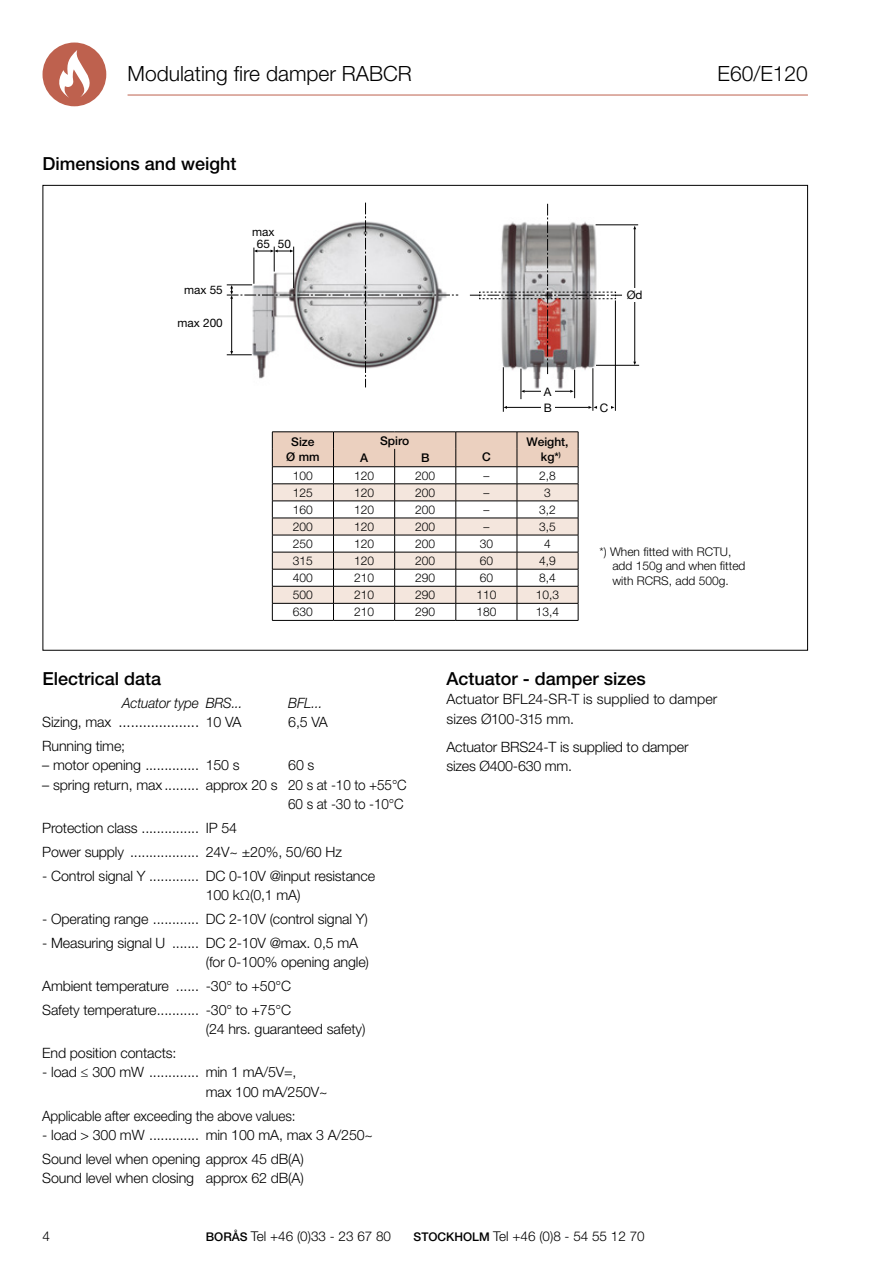
<style>
.page{position:relative;width:893px;height:1263px;background:#fff}
.page>*{position:absolute;margin:0;border:0;box-sizing:border-box;transform-origin:0 0}
.t1{font:300 21px "Helvetica Neue LT Std";color:#000}
.t2{font:500 18px "Helvetica Neue LT Std";color:#000}
.t3{font:300 15px "Helvetica Neue LT Std";color:#000}
.t4{font:300 14.25px/19.5px "Helvetica Neue LT Std";letter-spacing:-.01em;color:#000}
.t5{font:300 14.25px/19.5px "Helvetica Neue LT Std";letter-spacing:.01em;color:#000}
.t6{font:300 14.25px "Helvetica Neue LT Std";letter-spacing:-.01em;color:#000;scale:.95 1}
.t7{font:italic 300 14.25px "Helvetica Neue LT Std";letter-spacing:-.01em;color:#000;scale:.95 1}
.t8{font:300 13.5px "Helvetica Neue LT Std";color:#000}
.t9{font:300 12px/14.4px "Helvetica Neue LT Std";color:#000}
.t10{font:500 12px/14.4px "Helvetica Neue LT Std";color:#000;text-align:center}
.t11{font:11.7px/11.7px "Helvetica Neue";color:#000}
.s1{font-size:14.25px}
.s2{font-weight:500;font-size:12px}
</style>
<div class="page">
<div style="left:43px;top:43px;width:63px;height:63px;background:#be614e;border-radius:50%"></div>
<svg style="left:59px;top:50px;width:46px;height:48px"></svg>
<hr style="left:128px;top:95px;width:680px;height:1px;background:#be614e">
<hr style="left:272px;top:620px;width:61px;height:1px;background:#000">
<hr style="left:333px;top:620px;width:62px;height:1px;background:#000">
<hr style="left:395px;top:620px;width:61px;height:1px;background:#000">
<hr style="left:456px;top:620px;width:61px;height:1px;background:#000">
<hr style="left:517px;top:620px;width:61px;height:1px;background:#000">
<svg style="left:272px;top:432px;width:307px;height:188px"></svg>
<hr style="left:272px;top:466px;width:61px;height:1px;background:#000">
<hr style="left:333px;top:466px;width:62px;height:1px;background:#000">
<hr style="left:395px;top:466px;width:61px;height:1px;background:#000">
<hr style="left:456px;top:466px;width:61px;height:1px;background:#000">
<hr style="left:517px;top:466px;width:61px;height:1px;background:#000">
<hr style="left:272px;top:501px;width:61px;height:1px;background:#000">
<hr style="left:333px;top:501px;width:62px;height:1px;background:#000">
<hr style="left:395px;top:501px;width:61px;height:1px;background:#000">
<hr style="left:456px;top:501px;width:61px;height:1px;background:#000">
<hr style="left:517px;top:501px;width:61px;height:1px;background:#000">
<hr style="left:272px;top:535px;width:61px;height:1px;background:#000">
<hr style="left:333px;top:535px;width:62px;height:1px;background:#000">
<hr style="left:395px;top:535px;width:61px;height:1px;background:#000">
<hr style="left:456px;top:535px;width:61px;height:1px;background:#000">
<hr style="left:517px;top:535px;width:61px;height:1px;background:#000">
<hr style="left:272px;top:569px;width:61px;height:1px;background:#000">
<hr style="left:333px;top:569px;width:62px;height:1px;background:#000">
<hr style="left:395px;top:569px;width:61px;height:1px;background:#000">
<hr style="left:456px;top:569px;width:61px;height:1px;background:#000">
<hr style="left:517px;top:569px;width:61px;height:1px;background:#000">
<hr style="left:272px;top:603px;width:61px;height:1px;background:#000">
<hr style="left:333px;top:603px;width:62px;height:1px;background:#000">
<hr style="left:395px;top:603px;width:61px;height:1px;background:#000">
<hr style="left:456px;top:603px;width:61px;height:1px;background:#000">
<hr style="left:517px;top:603px;width:61px;height:1px;background:#000">
<hr style="left:634px;top:229px;width:1px;height:133px;background:#000">
<hr style="left:596px;top:365px;width:43px;height:1px;background:#000">
<hr style="left:596px;top:224px;width:42px;height:1px;background:#000">
<div style="left:632px;top:288px;width:5px;height:13px;background:#fff"></div>
<hr style="left:507px;top:407px;width:82px;height:1px;background:#000">
<hr style="left:503px;top:367px;width:1px;height:45px;background:#000">
<hr style="left:592px;top:368px;width:1px;height:43px;background:#000">
<hr style="left:615px;top:300px;width:1px;height:111px;background:#000">
<svg style="left:588px;top:406px;width:9px;height:3px"></svg>
<div style="left:541px;top:405px;width:14px;height:5px;background:#fff"></div>
<hr style="left:521px;top:369px;width:1px;height:30px;background:#000">
<svg style="left:227px;top:203px;width:231px;height:184px"></svg>
<svg style="left:470px;top:204px;width:152px;height:194px"></svg>
<h1 class="t1" style="left:128px;top:61px;width:286px">Modulating fire damper RABCR</h1>
<h1 class="t1" style="left:718px;top:61px;width:92px">E60/E120</h1>
<p class="t2" style="left:43px;top:153px;width:196px">Dimensions and weight</p>
<p class="t11" style="left:184px;top:285px;width:40px">max 55</p>
<p class="t11" style="left:178px;top:318px;width:47px">max 200</p>
<p class="t11" style="left:257px;top:226px;width:36px;text-indent:-5px">max<br>65 50</p>
<p class="t11" style="left:627px;top:289px;width:17px">Ød</p>
<p class="t11" style="left:544px;top:386px;width:9px">A</p>
<p class="t10" style="left:286px;top:435px;width:35px">Size<br>Ø mm</p>
<p class="t10" style="left:380px;top:433px;width:31px">Spiro</p>
<p class="t10" style="left:360px;top:450px;width:10px">A</p>
<p class="t10" style="left:421px;top:450px;width:10px">B</p>
<p class="t10" style="left:482px;top:449px;width:10px">C</p>
<p class="t11" style="left:544px;top:402px;width:10px">B</p>
<p class="t11" style="left:600px;top:402px;width:10px">C</p>
<p class="t10" style="left:527px;top:435px;width:44px">Weight, kg*<sup>)</sup></p>
<p class="t9" style="left:293px;top:468px;width:22px">100</p>
<p class="t9" style="left:354px;top:468px;width:22px">120</p>
<p class="t9" style="left:415px;top:468px;width:22px">200</p>
<p class="t9" style="left:483px;top:468px;width:7px">–</p>
<p class="t9" style="left:539px;top:468px;width:18px">2,8</p>
<p class="t9" style="left:293px;top:485px;width:22px">125</p>
<p class="t9" style="left:354px;top:485px;width:22px">120</p>
<p class="t9" style="left:415px;top:485px;width:22px">200</p>
<p class="t9" style="left:483px;top:485px;width:7px">–</p>
<p class="t9" style="left:544px;top:485px;width:8px">3</p>
<p class="t9" style="left:293px;top:502px;width:22px">160</p>
<p class="t9" style="left:354px;top:502px;width:22px">120</p>
<p class="t9" style="left:415px;top:502px;width:22px">200</p>
<p class="t9" style="left:483px;top:502px;width:7px">–</p>
<p class="t9" style="left:539px;top:502px;width:18px">3,2</p>
<p class="t9" style="left:293px;top:519px;width:22px">200</p>
<p class="t9" style="left:354px;top:519px;width:22px">120</p>
<p class="t9" style="left:415px;top:519px;width:22px">200</p>
<p class="t9" style="left:483px;top:519px;width:7px">–</p>
<p class="t9" style="left:539px;top:519px;width:18px">3,5</p>
<p class="t9" style="left:293px;top:536px;width:22px">250</p>
<p class="t9" style="left:354px;top:536px;width:22px">120</p>
<p class="t9" style="left:415px;top:536px;width:22px">200</p>
<p class="t9" style="left:480px;top:536px;width:15px">30</p>
<p class="t9" style="left:544px;top:536px;width:8px">4</p>
<p class="t9" style="left:293px;top:553px;width:22px">315</p>
<p class="t9" style="left:354px;top:553px;width:22px">120</p>
<p class="t9" style="left:415px;top:553px;width:22px">200</p>
<p class="t9" style="left:480px;top:553px;width:15px">60</p>
<p class="t9" style="left:539px;top:553px;width:18px">4,9</p>
<p class="t9" style="left:293px;top:570px;width:22px">400</p>
<p class="t9" style="left:354px;top:570px;width:22px">210</p>
<p class="t9" style="left:415px;top:570px;width:22px">290</p>
<p class="t9" style="left:480px;top:570px;width:15px">60</p>
<p class="t9" style="left:539px;top:570px;width:18px">8,4</p>
<p class="t9" style="left:293px;top:587px;width:22px">500</p>
<p class="t9" style="left:354px;top:587px;width:22px">210</p>
<p class="t9" style="left:415px;top:587px;width:22px">290</p>
<p class="t9" style="left:476px;top:587px;width:22px">110</p>
<p class="t9" style="left:536px;top:587px;width:25px">10,3</p>
<p class="t9" style="left:293px;top:604px;width:22px">630</p>
<p class="t9" style="left:354px;top:604px;width:22px">210</p>
<p class="t9" style="left:415px;top:604px;width:22px">290</p>
<p class="t9" style="left:476px;top:604px;width:22px">180</p>
<p class="t9" style="left:536px;top:604px;width:25px">13,4</p>
<p class="t9" style="left:612px;top:544px;width:135px;text-indent:-13px">*) When fitted with RCTU, add 150g and when fitted with RCRS, add 500g.</p>
<p class="t2" style="left:43px;top:668px;width:120px">Electrical data</p>
<p class="t7" style="left:122px;top:694px;width:128px">Actuator type BRS...</p>
<p class="t7" style="left:288px;top:694px;width:37px">BFL...</p>
<p class="t3" style="left:42px;top:712px;width:201px"><span class="s1">Sizing, max</span> .................... <span class="s1">10 VA</span></p>
<p class="t4" style="left:288px;top:712px;width:41px">6,5 VA</p>
<p class="t4" style="left:42px;top:736px;width:85px">Running time;</p>
<p class="t4" style="left:42px;top:755px;width:199px">– motor opening .............. 150 s</p>
<p class="t4" style="left:288px;top:755px;width:28px">60 s</p>
<p class="t4" style="left:42px;top:775px;width:366px;text-align:right">– spring return, max ......... approx 20 s 20 s at -10 to +55°C<br>60 s at -30 to -10°C</p>
<p class="t4" style="left:42px;top:816px;width:301px;line-height:23.7px">Protection class ............... IP 54<br>Power supply .................. 24V~ ±20%, 50/60 Hz</p>
<p class="t4" style="left:206px;top:865px;width:171px;text-indent:-164px">- Control signal Y ............. DC 0-10V @input resistance<br>100 kΩ(0,1 mA)</p>
<p class="t4" style="left:42px;top:909px;width:327px">- Operating range ............ DC 2-10V (control signal Y)</p>
<p class="t4" style="left:206px;top:932px;width:165px;text-indent:-164px">- Measuring signal U ....... DC 2-10V @max. 0,5 mA (for 0-100% opening angle)</p>
<p class="t4" style="left:42px;top:974px;width:250px;line-height:23.7px">Ambient temperature ...... -30° to +50°C<br>Safety temperature........... -30° to +75°C</p>
<p class="t4" style="left:206px;top:1019px;width:161px">(24 hrs. guaranteed safety)</p>
<p class="t4" style="left:42px;top:1043px;width:136px">End position contacts:</p>
<p class="t4" style="left:206px;top:1062px;width:124px;text-indent:-164px">- load ≤ 300 mW ............. min 1 mA/5V=,<br>max 100 mA/250V~</p>
<p class="t6" style="left:42px;top:1107px;width:268px">Applicable after exceeding the above values:</p>
<p class="t4" style="left:42px;top:1123px;width:332px;line-height:23.7px">- load &gt; 300 mW ............. min 100 mA, max 3 A/250~<br>Sound level when opening approx 45 dB(A)</p>
<p class="t4" style="left:42px;top:1168px;width:263px">Sound level when closing approx 62 dB(A)</p>
<p class="t2" style="left:446px;top:668px;width:201px">Actuator - damper sizes</p>
<p class="t5" style="left:446px;top:689px;width:272px">Actuator BFL24-SR-T is supplied to damper sizes Ø100-315 mm.</p>
<p class="t4" style="left:446px;top:737px;width:244px">Actuator BRS24-T is supplied to damper sizes Ø400-630 mm.</p>
<p class="t8" style="left:43px;top:1228px;width:9px">4</p>
<p class="t8" style="left:206px;top:1228px;width:187px"><span class="s2">BORÅS</span> Tel +46 (0)33 - 23 67 80</p>
<p class="t8" style="left:414px;top:1228px;width:233px"><span class="s2">STOCKHOLM</span> Tel +46 (0)8 - 54 55 12 70</p>
</div>
